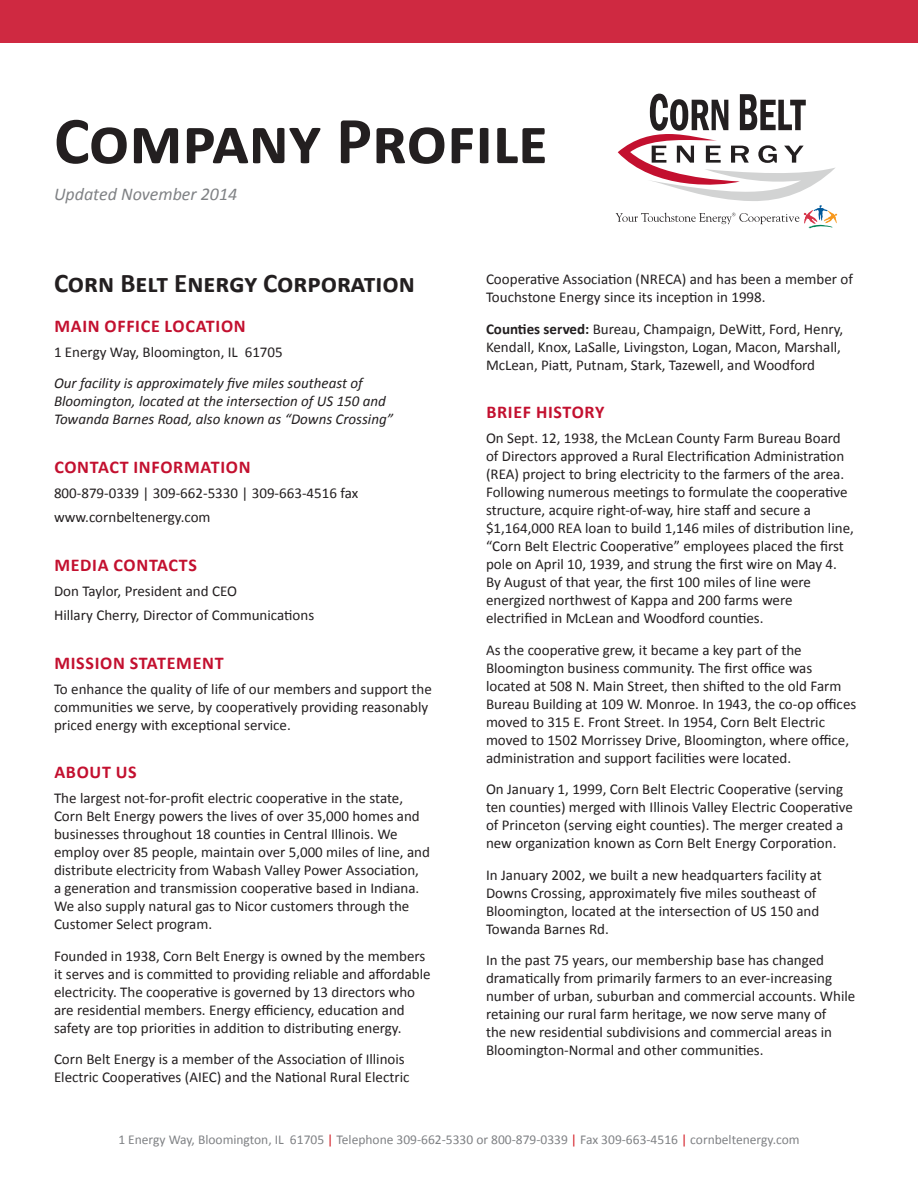
<style>
.page{position:relative;width:918px;height:1188px;background:#fff}
.page>*{position:absolute;margin:0;border:0;box-sizing:border-box;transform-origin:0 0}
.t1{font:700 67.5px "Calibri";color:#231f20}
.t2{font:700 27px "Calibri";color:#231f20}
.t3{font:700 18px "Calibri";letter-spacing:.04em;color:#c3102f}
.t4{font:italic 18px "Calibri";color:#808285}
.t5{font:15px/18px "Calibri";color:#231f20}
.t6{font:italic 15px/18px "Calibri";color:#231f20}
.t7{font:13.5px "Calibri";color:#808285}
.s1{font-weight:700}
.s2{color:#d2161e}
</style>
<div class="page">
<svg style="left:616px;top:94px;width:221px;height:134px"></svg>
<div style="left:0;top:0;width:918px;height:42px;background:#cf2941"></div>
<p class="t1" style="left:54px;top:98px;width:496px">Company Profile</p>
<p class="t4" style="left:54px;top:181px;width:185px">Updated November 2014</p>
<p class="t2" style="left:54px;top:266px;width:363px">Corn Belt Energy Corporation</p>
<p class="t3" style="left:54px;top:315px;width:193px">MAIN OFFICE LOCATION</p>
<p class="t5" style="left:54px;top:343px;width:230px">1 Energy Way, Bloomington, IL 61705</p>
<p class="t6" style="left:54px;top:374px;width:341px">Our facility is approximately five miles southeast of<br>Bloomington, located at the intersection of US 150 and<br>Towanda Barnes Road, also known as “Downs Crossing”</p>
<p class="t3" style="left:54px;top:455px;width:198px">CONTACT INFORMATION</p>
<p class="t5" style="left:54px;top:484px;width:306px">800-879-0339 | 309-662-5330 | 309-663-4516 fax</p>
<p class="t5" style="left:54px;top:508px;width:158px">www.cornbeltenergy.com</p>
<p class="t3" style="left:54px;top:553px;width:144px">MEDIA CONTACTS</p>
<p class="t5" style="left:54px;top:582px;width:185px">Don Taylor, President and CEO</p>
<p class="t5" style="left:54px;top:607px;width:262px">Hillary Cherry, Director of Communications</p>
<p class="t3" style="left:54px;top:652px;width:171px">MISSION STATEMENT</p>
<p class="t5" style="left:54px;top:680px;width:380px">To enhance the quality of life of our members and support the communities we serve, by cooperatively providing reasonably priced energy with exceptional service.</p>
<p class="t3" style="left:54px;top:761px;width:84px">ABOUT US</p>
<p class="t5" style="left:54px;top:789px;width:378px">The largest not-for-profit electric cooperative in the state, Corn Belt Energy powers the lives of over 35,000 homes and businesses throughout 18 counties in Central Illinois. We employ over 85 people, maintain over 5,000 miles of line, and distribute electricity from Wabash Valley Power Association,<br>a generation and transmission cooperative based in Indiana.<br>We also supply natural gas to Nicor customers through the Customer Select program.</p>
<p class="t5" style="left:54px;top:947px;width:378px">Founded in 1938, Corn Belt Energy is owned by the members it serves and is committed to providing reliable and affordable electricity. The cooperative is governed by 13 directors who are residential members. Energy efficiency, education and safety are top priorities in addition to distributing energy.</p>
<p class="t5" style="left:54px;top:1050px;width:357px">Corn Belt Energy is a member of the Association of Illinois<br>Electric Cooperatives (AIEC) and the National Rural Electric</p>
<p class="t5" style="left:486px;top:270px;width:368px">Cooperative Association (NRECA) and has been a member of<br>Touchstone Energy since its inception in 1998.</p>
<p class="t5" style="left:486px;top:320px;width:359px"><span class="s1">Counties served:</span> Bureau, Champaign, DeWitt, Ford, Henry,<br>Kendall, Knox, LaSalle, Livingston, Logan, Macon, Marshall,<br>McLean, Piatt, Putnam, Stark, Tazewell, and Woodford</p>
<p class="t3" style="left:486px;top:401px;width:120px">BRIEF HISTORY</p>
<p class="t5" style="left:486px;top:429px;width:369px">On Sept. 12, 1938, the McLean County Farm Bureau Board of Directors approved a Rural Electrification Administration (REA) project to bring electricity to the farmers of the area.<br>Following numerous meetings to formulate the cooperative structure, acquire right-of-way, hire staff and secure a $1,164,000 REA loan to build 1,146 miles of distribution line, “Corn Belt Electric Cooperative” employees placed the first pole on April 10, 1939, and strung the first wire on May 4.<br>By August of that year, the first 100 miles of line were energized northwest of Kappa and 200 farms were electrified in McLean and Woodford counties.</p>
<p class="t5" style="left:486px;top:641px;width:372px">As the cooperative grew, it became a key part of the Bloomington business community. The first office was located at 508 N. Main Street, then shifted to the old Farm Bureau Building at 109 W. Monroe. In 1943, the co-op offices moved to 315 E. Front Street. In 1954, Corn Belt Electric moved to 1502 Morrissey Drive, Bloomington, where office, administration and support facilities were located.</p>
<p class="t5" style="left:486px;top:780px;width:369px">On January 1, 1999, Corn Belt Electric Cooperative (serving ten counties) merged with Illinois Valley Electric Cooperative of Princeton (serving eight counties). The merger created a new organization known as Corn Belt Energy Corporation.</p>
<p class="t5" style="left:486px;top:866px;width:338px">In January 2002, we built a new headquarters facility at Downs Crossing, approximately five miles southeast of Bloomington, located at the intersection of US 150 and Towanda Barnes Rd.</p>
<p class="t5" style="left:486px;top:951px;width:371px">In the past 75 years, our membership base has changed dramatically from primarily farmers to an ever-increasing number of urban, suburban and commercial accounts. While retaining our rural farm heritage, we now serve many of<br>the new residential subdivisions and commercial areas in Bloomington-Normal and other communities.</p>
<p class="t7" style="left:118px;top:1131px;width:683px">1 Energy Way, Bloomington, IL 61705 <span class="s2">|</span> Telephone 309-662-5330 or 800-879-0339 <span class="s2">|</span> Fax 309-663-4516 <span class="s2">|</span> cornbeltenergy.com</p>
</div>
